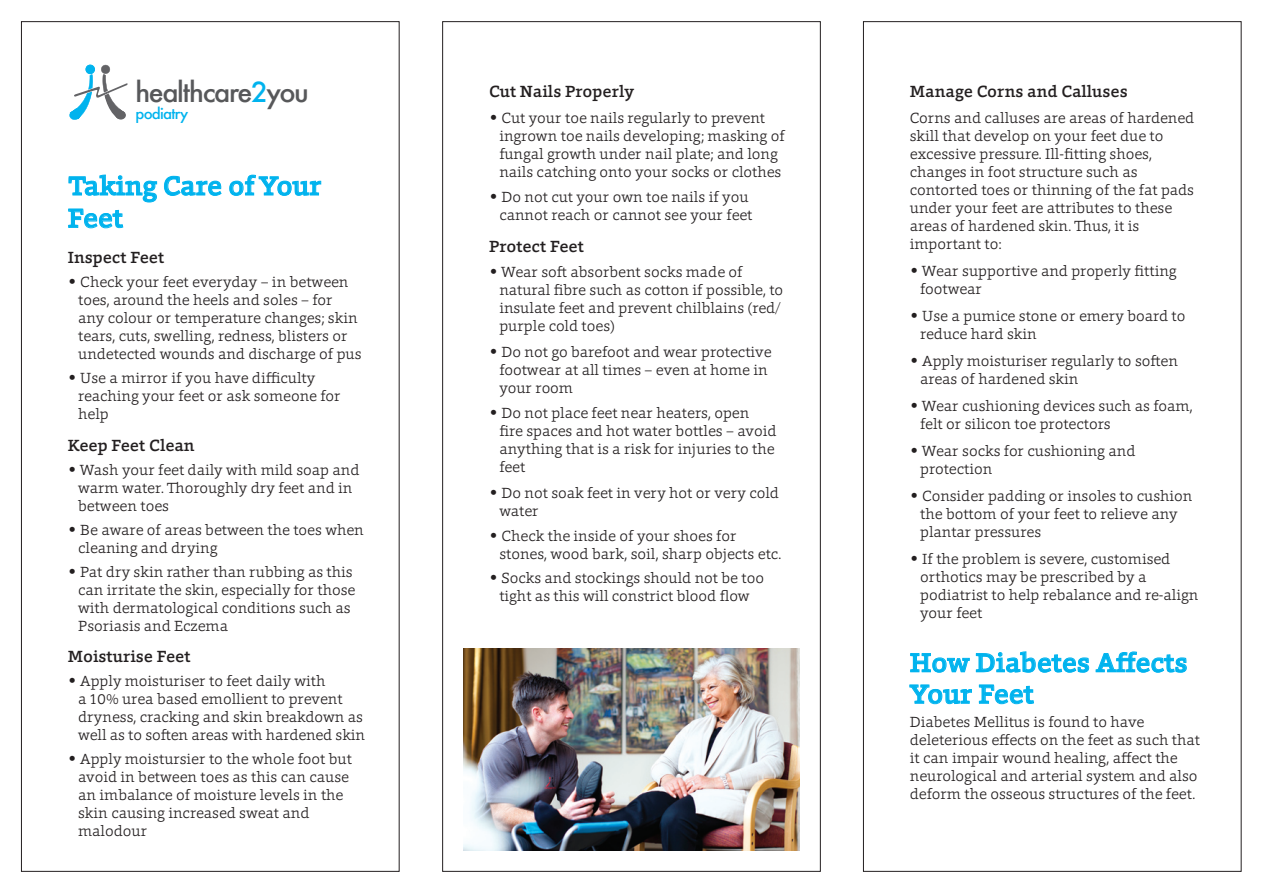
<style>
.page{position:relative;width:1263px;height:893px;background:#fff}
.page>*{position:absolute;margin:0;border:0;box-sizing:border-box;transform-origin:0 0}
.t1{font:500 27px/31.5px "Foro";color:#00b3ee}
.t2{font:500 27px "Futura";letter-spacing:-.05em;color:#57585a}
.t3{font:500 16.5px "Foro";color:#231f20}
.t4{font:300 15px/18px "Foro";color:#231f20}
.t5{font:500 15px "Futura";letter-spacing:-.05em;color:#00b3ee}
.s1{color:#00b3ee}
</style>
<div class="page">
<svg style="left:910px;top:653px;width:60px;height:20px"></svg>
<svg style="left:976px;top:651px;width:113px;height:22px"></svg>
<svg style="left:1095px;top:651px;width:92px;height:22px"></svg>
<svg style="left:909px;top:684px;width:63px;height:20px"></svg>
<svg style="left:979px;top:684px;width:55px;height:20px"></svg>
<svg style="left:69px;top:65px;width:59px;height:55px"></svg>
<svg style="left:164px;top:176px;width:58px;height:20px"></svg>
<svg style="left:229px;top:174px;width:92px;height:22px"></svg>
<svg style="left:68px;top:174px;width:89px;height:55px"></svg>
<img style="left:463px;top:648px;width:336px;height:202px">
<p class="t2" style="left:135px;top:74px;width:175px">healthcare<span class="s1">2</span>you</p>
<p class="t5" style="left:135px;top:103px;width:55px">podiatry</p>
<p class="t1" style="left:68px;top:169px;width:255px;line-height:32.4px">Taking Care of Your<br>Feet</p>
<p class="t3" style="left:68px;top:247px;width:98px">Inspect Feet</p>
<p class="t4" style="left:80px;top:273px;width:270px">Check your feet everyday – in between</p>
<p class="t4" style="left:78px;top:291px;width:256px">toes, around the heels and soles – for</p>
<p class="t4" style="left:78px;top:309px;width:281px">any colour or temperature changes; skin</p>
<p class="t4" style="left:78px;top:327px;width:271px">tears, cuts, swelling, redness, blisters or</p>
<p class="t4" style="left:78px;top:345px;width:285px">undetected wounds and discharge of pus</p>
<p class="t4" style="left:80px;top:369px;width:236px">Use a mirror if you have difficulty</p>
<p class="t4" style="left:78px;top:387px;width:264px">reaching your feet or ask someone for</p>
<p class="t4" style="left:78px;top:405px;width:32px">help</p>
<p class="t3" style="left:68px;top:435px;width:128px">Keep Feet Clean</p>
<p class="t4" style="left:80px;top:460px;width:281px">Wash your feet daily with mild soap and</p>
<p class="t4" style="left:78px;top:478px;width:276px">warm water. Thoroughly dry feet and in</p>
<p class="t4" style="left:78px;top:496px;width:92px">between toes</p>
<p class="t4" style="left:80px;top:520px;width:285px">Be aware of areas between the toes when</p>
<p class="t4" style="left:78px;top:538px;width:141px">cleaning and drying</p>
<p class="t4" style="left:80px;top:562px;width:274px">Pat dry skin rather than rubbing as this</p>
<p class="t4" style="left:78px;top:580px;width:279px">can irritate the skin, especially for those</p>
<p class="t4" style="left:78px;top:598px;width:274px">with dermatological conditions such as</p>
<p class="t4" style="left:78px;top:616px;width:151px">Psoriasis and Eczema</p>
<p class="t3" style="left:68px;top:646px;width:124px">Moisturise Feet</p>
<p class="t4" style="left:80px;top:672px;width:247px">Apply moisturiser to feet daily with</p>
<p class="t4" style="left:78px;top:690px;width:266px">a 10% urea based emollient to prevent</p>
<p class="t4" style="left:78px;top:708px;width:286px">dryness, cracking and skin breakdown as</p>
<p class="t4" style="left:78px;top:726px;width:288px">well as to soften areas with hardened skin</p>
<p class="t4" style="left:80px;top:750px;width:273px">Apply moistursier to the whole foot but</p>
<p class="t4" style="left:78px;top:768px;width:272px">avoid in between toes as this can cause</p>
<p class="t4" style="left:78px;top:786px;width:267px">an imbalance of moisture levels in the</p>
<p class="t4" style="left:78px;top:804px;width:233px">skin causing increased sweat and</p>
<p class="t4" style="left:78px;top:822px;width:71px">malodour</p>
<p class="t3" style="left:489px;top:81px;width:147px">Cut Nails Properly</p>
<p class="t4" style="left:501px;top:108px;width:265px">Cut your toe nails regularly to prevent</p>
<p class="t4" style="left:499px;top:126px;width:287px">ingrown toe nails developing; masking of</p>
<p class="t4" style="left:499px;top:144px;width:280px">fungal growth under nail plate; and long</p>
<p class="t4" style="left:499px;top:162px;width:284px">nails catching onto your socks or clothes</p>
<p class="t4" style="left:501px;top:188px;width:249px">Do not cut your own toe nails if you</p>
<p class="t4" style="left:499px;top:206px;width:255px">cannot reach or cannot see your feet</p>
<p class="t3" style="left:489px;top:235px;width:96px">Protect Feet</p>
<p class="t4" style="left:501px;top:263px;width:243px">Wear soft absorbent socks made of</p>
<p class="t4" style="left:499px;top:281px;width:285px">natural fibre such as cotton if possible, to</p>
<p class="t4" style="left:499px;top:299px;width:283px">insulate feet and prevent chilblains (red/</p>
<p class="t4" style="left:499px;top:317px;width:117px">purple cold toes)</p>
<p class="t4" style="left:501px;top:342px;width:272px">Do not go barefoot and wear protective</p>
<p class="t4" style="left:499px;top:360px;width:270px">footwear at all times – even at home in</p>
<p class="t4" style="left:499px;top:378px;width:75px">your room</p>
<p class="t4" style="left:501px;top:404px;width:249px">Do not place feet near heaters, open</p>
<p class="t4" style="left:499px;top:422px;width:279px">fire spaces and hot water bottles – avoid</p>
<p class="t4" style="left:499px;top:440px;width:277px">anything that is a risk for injuries to the</p>
<p class="t4" style="left:499px;top:458px;width:27px">feet</p>
<p class="t4" style="left:501px;top:483px;width:279px">Do not soak feet in very hot or very cold</p>
<p class="t4" style="left:499px;top:501px;width:41px">water</p>
<p class="t4" style="left:501px;top:527px;width:237px">Check the inside of your shoes for</p>
<p class="t4" style="left:499px;top:545px;width:283px">stones, wood bark, soil, sharp objects etc.</p>
<p class="t4" style="left:501px;top:569px;width:264px">Socks and stockings should not be too</p>
<p class="t4" style="left:499px;top:587px;width:252px">tight as this will constrict blood flow</p>
<p class="t3" style="left:910px;top:81px;width:219px">Manage Corns and Calluses</p>
<p class="t4" style="left:910px;top:108px;width:286px">Corns and calluses are areas of hardened skill that develop on your feet due to excessive pressure. Ill-fitting shoes, changes in foot structure such as contorted toes or thinning of the fat pads</p>
<p class="t4" style="left:910px;top:198px;width:264px">under your feet are attributes to these areas of hardened skin. Thus, it is important to:</p>
<p class="t4" style="left:922px;top:261px;width:256px">Wear supportive and properly fitting</p>
<p class="t4" style="left:920px;top:279px;width:63px">footwear</p>
<p class="t4" style="left:922px;top:306px;width:265px">Use a pumice stone or emery board to</p>
<p class="t4" style="left:920px;top:324px;width:118px">reduce hard skin</p>
<p class="t4" style="left:922px;top:351px;width:257px">Apply moisturiser regularly to soften</p>
<p class="t4" style="left:920px;top:369px;width:160px">areas of hardened skin</p>
<p class="t4" style="left:922px;top:396px;width:272px">Wear cushioning devices such as foam,</p>
<p class="t4" style="left:920px;top:414px;width:192px">felt or silicon toe protectors</p>
<p class="t4" style="left:922px;top:441px;width:215px">Wear socks for cushioning and</p>
<p class="t4" style="left:920px;top:459px;width:74px">protection</p>
<p class="t4" style="left:922px;top:486px;width:272px">Consider padding or insoles to cushion</p>
<p class="t4" style="left:920px;top:504px;width:259px">the bottom of your feet to relieve any</p>
<p class="t4" style="left:920px;top:522px;width:122px">plantar pressures</p>
<p class="t4" style="left:922px;top:549px;width:250px">If the problem is severe, customised</p>
<p class="t4" style="left:920px;top:567px;width:228px">orthotics may be prescribed by a</p>
<p class="t4" style="left:920px;top:585px;width:280px">podiatrist to help rebalance and re-align</p>
<p class="t4" style="left:920px;top:603px;width:64px">your feet</p>
<p class="t1" style="left:910px;top:646px;width:279px">How Diabetes Affects<br>Your Feet</p>
<p class="t4" style="left:910px;top:713px;width:292px">Diabetes Mellitus is found to have deleterious effects on the feet as such that it can impair wound healing, affect the neurological and arterial system and also deform the osseous structures of the feet.</p>
</div>
